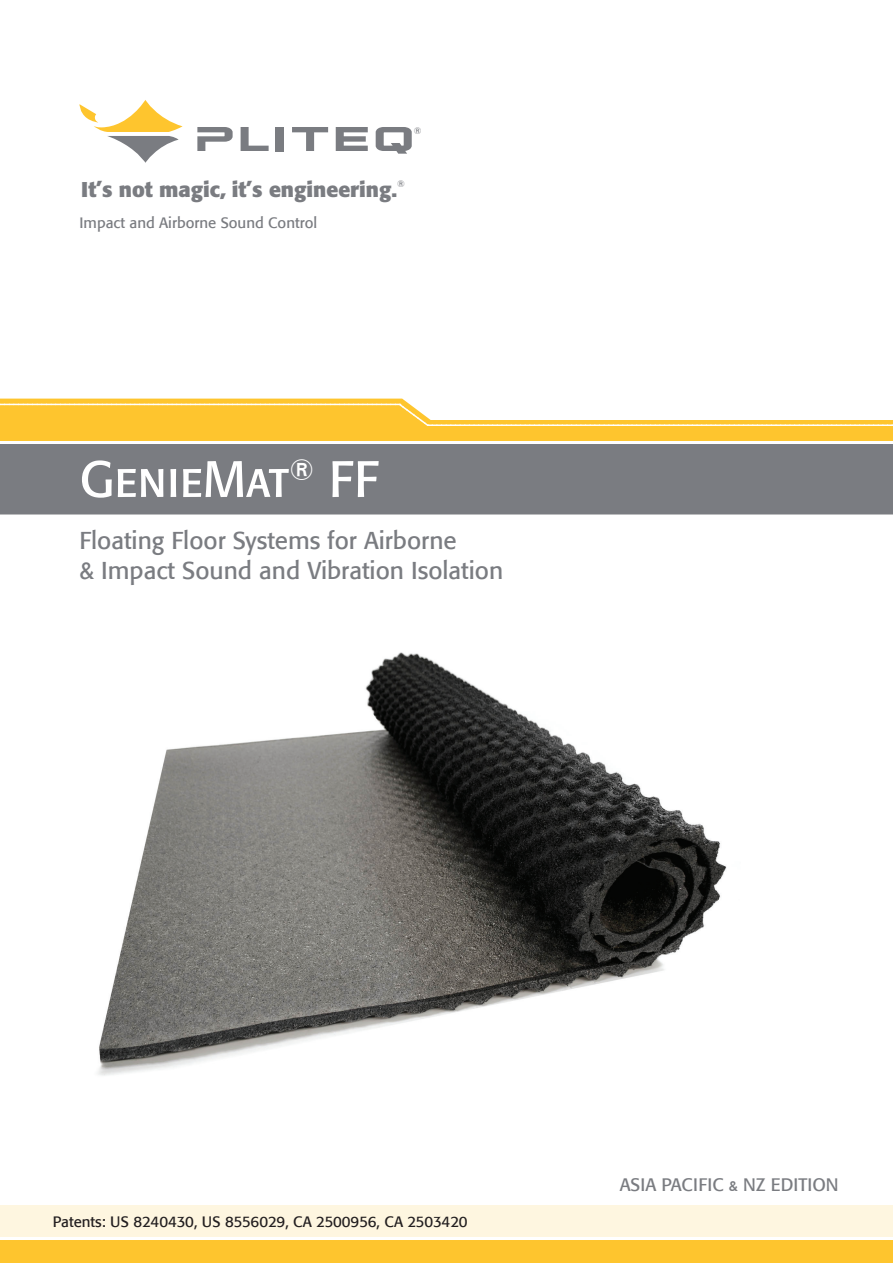
<style>
.page{position:relative;width:893px;height:1263px;background:#fff}
.page>*{position:absolute;margin:0;border:0;box-sizing:border-box;transform-origin:0 0}
.t1{font:50.7px "Formata Regular SC";color:#fff}
.t2{font:24.3px/29.1px "Formata";color:#7a7c81}
.t3{font:700 21.15px "Formata";color:#7a7c81}
.t4{font:18px "Formata Regular SC";color:#7a7c81}
.t5{font:15px "Formata";color:#231f20}
.t6{font:15px "Formata";color:#7a7c81}
.t7{font:9.3px "Formata";color:#7a7c81}
</style>
<div class="page">
<img style="left:98px;top:652px;width:629px;height:424px">
<div style="left:0;top:420px;width:893px;height:22px;background:#fec52e"></div>
<div style="left:0;top:444px;width:893px;height:70px;background:#7a7c81"></div>
<svg style="left:0;top:399px;width:893px;height:27px"></svg>
<hr style="left:0;top:441px;width:893px;height:3px;background:#fff">
<svg style="left:197px;top:127px;width:36px;height:24px"></svg>
<svg style="left:241px;top:127px;width:28px;height:24px"></svg>
<div style="left:276px;top:127px;width:8px;height:24px;background:#7a7c81"></div>
<svg style="left:292px;top:127px;width:36px;height:24px"></svg>
<svg style="left:336px;top:127px;width:32px;height:24px"></svg>
<svg style="left:376px;top:127px;width:36px;height:27px"></svg>
<svg style="left:80px;top:100px;width:103px;height:63px"></svg>
<div style="left:0;top:1240px;width:893px;height:23px;background:#fec52e"></div>
<div style="left:0;top:1205px;width:893px;height:32px;background:#fef6e0"></div>
<p class="t7" style="left:414px;top:125px;width:9px">®</p>
<p class="t3" style="left:81px;top:176px;width:317px">It’s not magic, it’s engineering.</p>
<p class="t7" style="left:397px;top:178px;width:9px">®</p>
<p class="t6" style="left:80px;top:213px;width:239px">Impact and Airborne Sound Control</p>
<h1 class="t1" style="left:80px;top:448px;width:300px">GenieMat<sup>®</sup> FF</h1>
<p class="t2" style="left:80px;top:526px;width:425px">Floating Floor Systems for Airborne<br>&amp; Impact Sound and Vibration Isolation</p>
<p class="t5" style="left:53px;top:1212px;width:416px">Patents: US 8240430, US 8556029, CA 2500956, CA 2503420</p>
<p class="t4" style="left:620px;top:1174px;width:220px">ASIA PACIFIC &amp; NZ EDITION</p>
</div>
